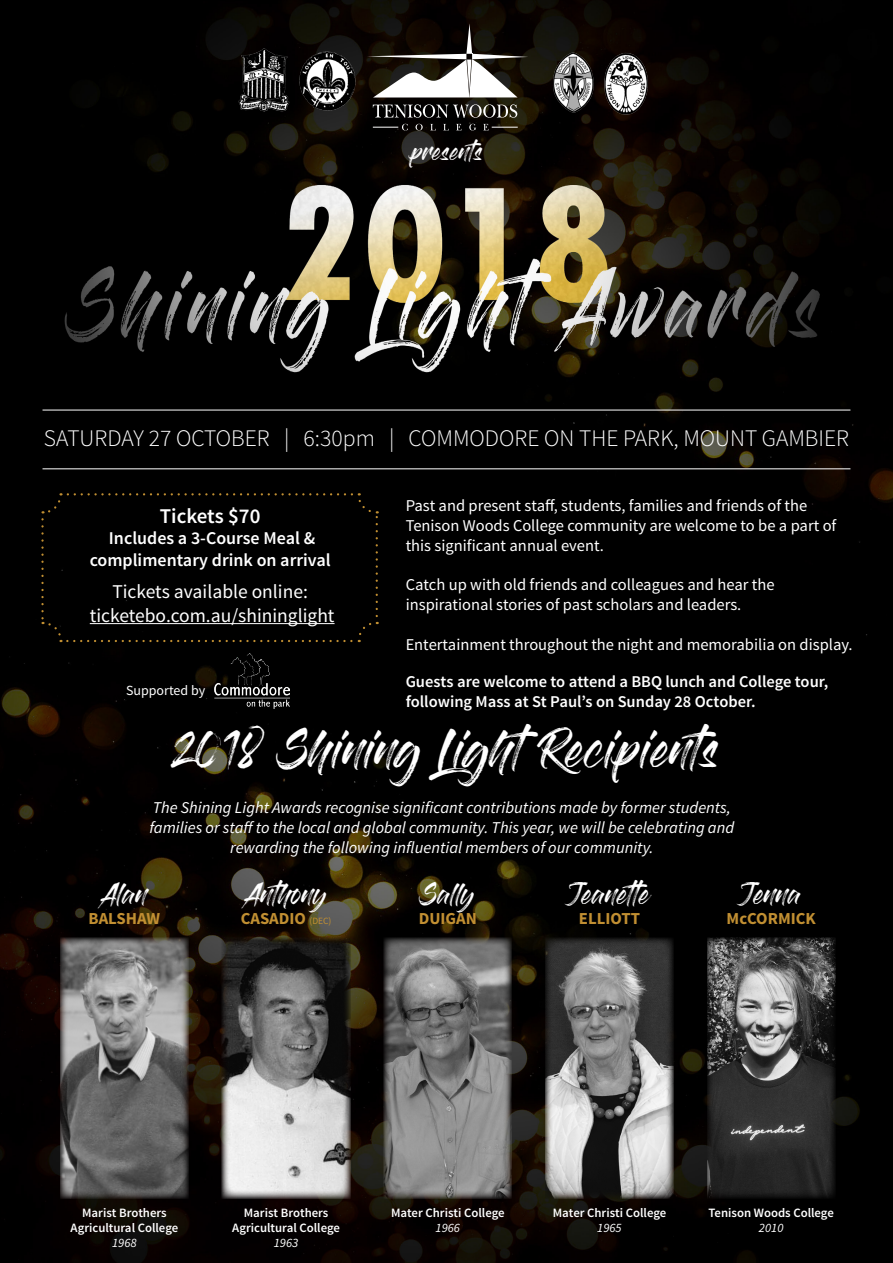
<style>
.page{position:relative;width:893px;height:1263px;background:#fff}
.page>*{position:absolute;margin:0;border:0;box-sizing:border-box;transform-origin:0 0}
.t1{font:37.5px "Gloss And Bloom";color:#fff}
.t2{font:300 23.7px "Source Sans Pro";color:#fff}
.t3{font:21px "Gloss And Bloom";color:#fff}
.t4{font:600 21px "Source Sans Pro";color:#fff}
.t5{font:19.5px "Source Sans Pro";color:#fff}
.t6{font:600 18px/21.6px "Source Sans Pro";color:#fff;text-align:center}
.t7{font:18px "Gloss And Bloom";color:#fff}
.t8{font:700 16.8px "Source Sans Pro";color:#c18f32}
.t9{font:16.5px/19.8px "Source Sans Pro";color:#fff}
.t10{font:italic 16.5px/19.8px "Source Sans Pro";color:#fff;text-align:center}
.t11{font:600 16.5px/19.8px "Source Sans Pro";color:#fff}
.t12{font:13.95px "Source Sans Pro";color:#fff}
.t13{font:600 12.75px/15.3px "Source Sans Pro";color:#fff;text-align:center}
.t14{font:italic 12.75px "Source Sans Pro";color:#fff}
.s1{font-weight:400;font-size:9.6px}
</style>
<div class="page">
<img style="left:0;top:0;width:893px;height:1263px">
<svg style="left:469px;top:124px;width:7px;height:7px"></svg>
<svg style="left:367px;top:23px;width:161px;height:75px"></svg>
<svg style="left:456px;top:124px;width:6px;height:6px"></svg>
<svg style="left:443px;top:124px;width:6px;height:6px"></svg>
<svg style="left:430px;top:124px;width:6px;height:6px"></svg>
<svg style="left:415px;top:124px;width:8px;height:7px"></svg>
<svg style="left:373px;top:104px;width:144px;height:14px;background:#484744"></svg>
<svg style="left:373px;top:124px;width:35px;height:7px"></svg>
<svg style="left:483px;top:124px;width:35px;height:6px"></svg>
<img style="left:217px;top:45px;width:147px;height:78px">
<img style="left:544px;top:45px;width:107px;height:78px">
<hr style="left:43px;top:468px;width:807px;height:1px;background:#fff">
<div style="left:41px;top:493px;width:337px;height:149px;background:#000"></div>
<hr style="left:90px;top:623px;width:245px;height:1px;background:#fff">
<hr style="left:43px;top:410px;width:807px;height:1px;background:#fff">
<img style="left:384px;top:937px;width:128px;height:262px">
<img style="left:545px;top:937px;width:129px;height:262px">
<img style="left:707px;top:937px;width:128px;height:262px">
<img style="left:222px;top:937px;width:128px;height:262px">
<img style="left:60px;top:937px;width:129px;height:262px">
<img style="left:215px;top:654px;width:74px;height:55px">
<p class="t7" style="left:410px;top:143px;width:76px">presents</p>
<p class="t2" style="left:44px;top:424px;width:807px">SATURDAY 27 OCTOBER | 6:30pm | COMMODORE ON THE PARK, MOUNT GAMBIER</p>
<p class="t4" style="left:160px;top:503px;width:102px">Tickets $70</p>
<p class="t6" style="left:90px;top:528px;width:243px">Includes a 3-Course Meal &amp; complimentary drink on arrival</p>
<p class="t5" style="left:112px;top:580px;width:197px">Tickets available online:</p>
<p class="t5" style="left:90px;top:603px;width:246px">ticketebo.com.au/shininglight</p>
<p class="t12" style="left:126px;top:682px;width:81px">Supported by</p>
<p class="t9" style="left:406px;top:496px;width:432px">Past and present staff, students, families and friends of the<br>Tenison Woods College community are welcome to be a part of this significant annual event.</p>
<p class="t9" style="left:406px;top:575px;width:370px">Catch up with old friends and colleagues and hear the inspirational stories of past scholars and leaders.</p>
<p class="t9" style="left:406px;top:634px;width:449px">Entertainment throughout the night and memorabilia on display.</p>
<p class="t11" style="left:406px;top:672px;width:424px">Guests are welcome to attend a BBQ lunch and College tour, following Mass at St Paul’s on Sunday 28 October.</p>
<p class="t1" style="left:174px;top:732px;width:552px">2018 Shining LightRecipients</p>
<p class="t10" style="left:149px;top:797px;width:586px">The Shining Light Awards recognise significant contributions made by former students, families or staff to the local and global community. This year, we will be celebrating and rewarding the following influential members of our community.</p>
<p class="t3" style="left:102px;top:884px;width:47px">Alan</p>
<p class="t8" style="left:89px;top:907px;width:73px">BALSHAW</p>
<p class="t3" style="left:245px;top:884px;width:83px">Anthony</p>
<p class="t8" style="left:241px;top:907px;width:92px">CASADIO <span class="s1">(DEC)</span></p>
<p class="t3" style="left:421px;top:884px;width:55px">Sally</p>
<p class="t8" style="left:419px;top:907px;width:60px">DUIGAN</p>
<p class="t3" style="left:570px;top:884px;width:84px">Jeanette</p>
<p class="t8" style="left:579px;top:907px;width:63px">ELLIOTT</p>
<p class="t3" style="left:742px;top:884px;width:60px">Jenna</p>
<p class="t8" style="left:727px;top:907px;width:91px">McCORMICK</p>
<p class="t13" style="left:71px;top:1205px;width:109px">Marist Brothers<br>Agricultural College</p>
<p class="t14" style="left:112px;top:1235px;width:26px">1968</p>
<p class="t13" style="left:232px;top:1205px;width:109px">Marist Brothers<br>Agricultural College</p>
<p class="t14" style="left:274px;top:1235px;width:26px">1963</p>
<p class="t13" style="left:391px;top:1205px;width:115px">Mater Christi College</p>
<p class="t14" style="left:436px;top:1220px;width:26px">1966</p>
<p class="t13" style="left:553px;top:1205px;width:115px">Mater Christi College</p>
<p class="t14" style="left:597px;top:1220px;width:26px">1965</p>
<p class="t13" style="left:708px;top:1205px;width:127px">Tenison Woods College</p>
<p class="t14" style="left:759px;top:1220px;width:26px">2010</p>
</div>
